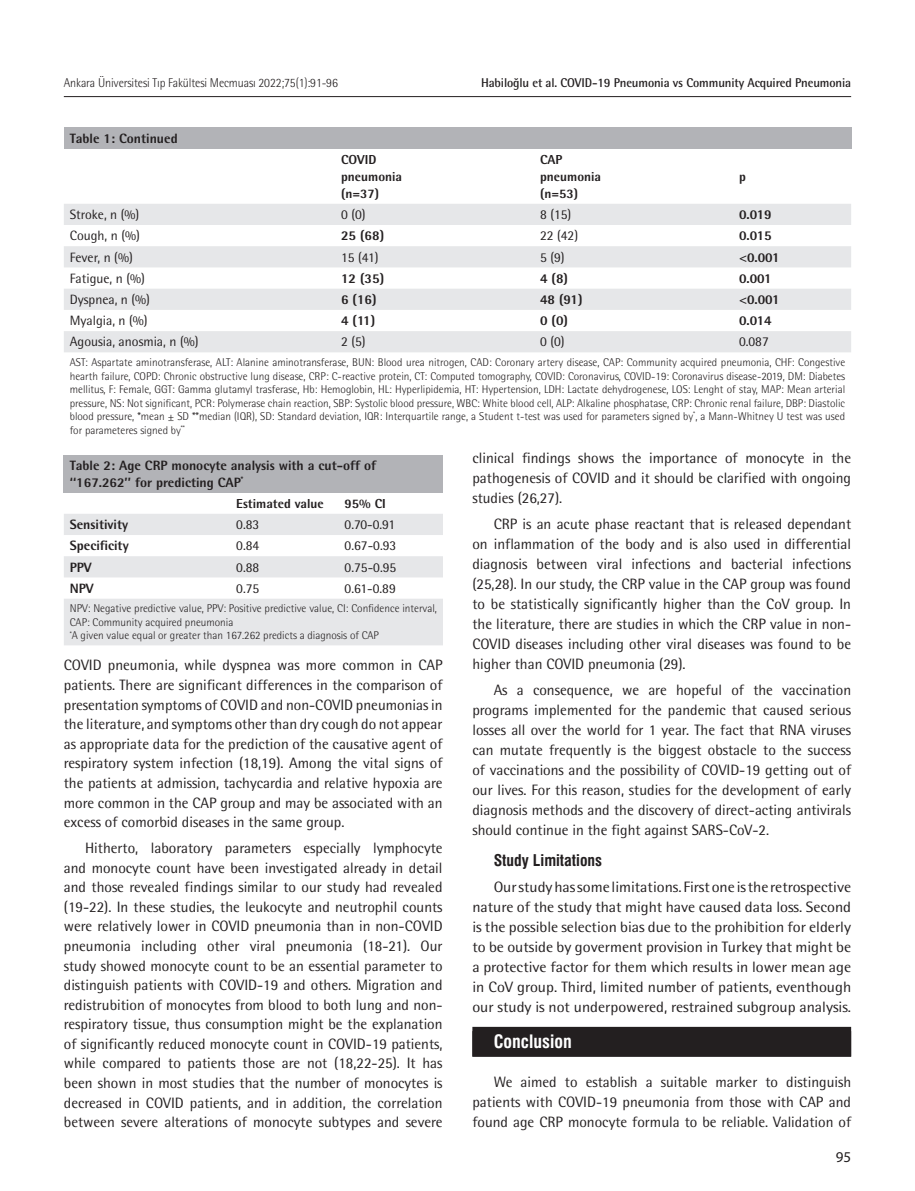
<style>
.page{position:relative;width:915px;height:1191px;background:#fff}
.page>*{position:absolute;margin:0;border:0;box-sizing:border-box;transform-origin:0 0}
.ANA_BASLIK{font:18px "Swiss Condensed Bold Tr";color:#fff}
.ARA_BASLIK{font:15.75px "Swiss Condensed Bold Tr";color:#231f20}
.YAZI{font:15px/19.5px "Rotis Semi Sans Std";color:#231f20;text-align:justify}
.YAZI-2{font:15px/20px "Rotis Semi Sans Std";color:#231f20;text-align:justify;scale:1.05 1}
.t1{font:15px "Myriad Pro";color:#231f20}
.TABLO-YAZI{font:13.5px "Rotis Semi Sans Std";color:#231f20}
.TABLO-YAZI-2{font:800 13.5px "Rotis Semi Sans Std";color:#231f20}
.TABLO-BASI{font:800 13.5px/16.5px "Rotis Semi Sans Std";color:#231f20}
.TABLO-ARA{font:800 13.05px "Rotis Semi Sans Std";color:#231f20}
.t2{font:700 12.75px "Rotis Semi Sans Std";letter-spacing:-.01em;color:#231f20}
.t3{font:300 12.75px "Rotis Semi Sans Std";letter-spacing:-.01em;color:#231f20;scale:.95 1}
.TABLO-ALTI{font:300 11.25px/13.5px "Rotis Semi Sans Std";color:#231f20}
</style>
<div class="page">
<hr style="left:64px;top:96px;width:786px;height:1px;background:#231f20">
<div style="left:472px;top:1026px;width:378px;height:30px;background:#231f20"></div>
<div style="left:64px;top:455px;width:379px;height:38px;background:#b2b3b7"></div>
<svg style="left:64px;top:514px;width:379px;height:131px;fill:#e6e7e9"></svg>
<div style="left:64px;top:128px;width:786px;height:21px;background:#b2b3b7"></div>
<svg style="left:64px;top:204px;width:786px;height:148px;fill:#e6e7e9"></svg>
<p class="t3" style="left:64px;top:75px;width:290px">Ankara Üniversitesi Tıp Fakültesi Mecmuası 2022;75(1):91-96</p>
<p class="t2" style="left:481px;top:75px;width:371px">Habiloğlu et al. COVID-19 Pneumonia vs Community Acquired Pneumonia</p>
<p class="TABLO-BASI" style="left:70px;top:130px;width:109px">Table 1: Continued</p>
<p class="TABLO-ARA" style="left:341px;top:151px;width:37px">COVID</p>
<p class="TABLO-ARA" style="left:341px;top:168px;width:62px">pneumonia</p>
<p class="TABLO-ARA" style="left:341px;top:185px;width:39px">(n=37)</p>
<p class="TABLO-ARA" style="left:540px;top:151px;width:24px">CAP</p>
<p class="TABLO-ARA" style="left:540px;top:168px;width:62px">pneumonia</p>
<p class="TABLO-ARA" style="left:540px;top:185px;width:39px">(n=53)</p>
<p class="TABLO-ARA" style="left:738px;top:168px;width:8px">p</p>
<p class="TABLO-YAZI" style="left:70px;top:206px;width:71px">Stroke, n (%)</p>
<p class="TABLO-YAZI" style="left:341px;top:206px;width:26px">0 (0)</p>
<p class="TABLO-YAZI" style="left:540px;top:206px;width:33px">8 (15)</p>
<p class="TABLO-YAZI-2" style="left:738px;top:206px;width:34px">0.019</p>
<p class="TABLO-YAZI" style="left:70px;top:228px;width:72px">Cough, n (%)</p>
<p class="TABLO-YAZI-2" style="left:341px;top:227px;width:45px">25 (68)</p>
<p class="TABLO-YAZI" style="left:540px;top:228px;width:40px">22 (42)</p>
<p class="TABLO-YAZI-2" style="left:738px;top:227px;width:34px">0.015</p>
<p class="TABLO-YAZI" style="left:70px;top:249px;width:64px">Fever, n (%)</p>
<p class="TABLO-YAZI" style="left:341px;top:249px;width:39px">15 (41)</p>
<p class="TABLO-YAZI" style="left:540px;top:249px;width:26px">5 (9)</p>
<p class="TABLO-YAZI-2" style="left:738px;top:248px;width:42px">&lt;0.001</p>
<p class="TABLO-YAZI" style="left:70px;top:270px;width:77px">Fatigue, n (%)</p>
<p class="TABLO-YAZI-2" style="left:341px;top:269px;width:45px">12 (35)</p>
<p class="TABLO-YAZI-2" style="left:540px;top:269px;width:30px">4 (8)</p>
<p class="TABLO-YAZI-2" style="left:738px;top:269px;width:34px">0.001</p>
<p class="TABLO-YAZI" style="left:70px;top:291px;width:82px">Dyspnea, n (%)</p>
<p class="TABLO-YAZI-2" style="left:341px;top:291px;width:37px">6 (16)</p>
<p class="TABLO-YAZI-2" style="left:540px;top:291px;width:44px">48 (91)</p>
<p class="TABLO-YAZI-2" style="left:738px;top:291px;width:42px">&lt;0.001</p>
<p class="TABLO-YAZI" style="left:70px;top:313px;width:79px">Myalgia, n (%)</p>
<p class="TABLO-YAZI-2" style="left:341px;top:312px;width:36px">4 (11)</p>
<p class="TABLO-YAZI-2" style="left:540px;top:312px;width:30px">0 (0)</p>
<p class="TABLO-YAZI-2" style="left:738px;top:312px;width:34px">0.014</p>
<p class="TABLO-YAZI" style="left:70px;top:334px;width:130px">Agousia, anosmia, n (%)</p>
<p class="TABLO-YAZI" style="left:341px;top:334px;width:26px">2 (5)</p>
<p class="TABLO-YAZI" style="left:540px;top:334px;width:26px">0 (0)</p>
<p class="TABLO-YAZI" style="left:738px;top:334px;width:31px">0.087</p>
<p class="TABLO-ALTI" style="left:70px;top:355px;width:776px;text-align:justify">AST: Aspartate aminotransferase, ALT: Alanine aminotransferase, BUN: Blood urea nitrogen, CAD: Coronary artery disease, CAP: Community acquired pneumonia, CHF: Congestive hearth failure, COPD: Chronic obstructive lung disease, CRP: C-reactive protein, CT: Computed tomography, COVID: Coronavirus, COVID-19: Coronavirus disease-2019, DM: Diabetes mellitus, F: Female, GGT: Gamma glutamyl trasferase, Hb: Hemoglobin, HL: Hyperlipidemia, HT: Hypertension, LDH: Lactate dehydrogenese, LOS: Lenght of stay, MAP: Mean arterial pressure, NS: Not significant, PCR: Polymerase chain reaction, SBP: Systolic blood pressure, WBC: White blood cell, ALP: Alkaline phosphatase, CRP: Chronic renal failure, DBP: Diastolic blood pressure, *mean ± SD **median (IQR), SD: Standard deviation, IQR: Interquartile range, a Student t-test was used for parameters signed by<sup>*</sup>, a Mann-Whitney U test was used for parameteres signed by<sup>**</sup></p>
<p class="TABLO-BASI" style="left:70px;top:457px;width:308px">Table 2: Age CRP monocyte analysis with a cut-off of ‘‘167.262’’ for predicting CAP<sup>*</sup></p>
<p class="TABLO-ARA" style="left:236px;top:495px;width:89px">Estimated value</p>
<p class="TABLO-ARA" style="left:344px;top:495px;width:43px">95% CI</p>
<p class="TABLO-YAZI-2" style="left:70px;top:516px;width:60px">Sensitivity</p>
<p class="TABLO-YAZI" style="left:236px;top:516px;width:25px">0.83</p>
<p class="TABLO-YAZI" style="left:344px;top:516px;width:52px">0.70-0.91</p>
<p class="TABLO-YAZI-2" style="left:70px;top:537px;width:60px">Specificity</p>
<p class="TABLO-YAZI" style="left:236px;top:538px;width:25px">0.84</p>
<p class="TABLO-YAZI" style="left:344px;top:538px;width:53px">0.67-0.93</p>
<p class="TABLO-YAZI-2" style="left:70px;top:558px;width:23px">PPV</p>
<p class="TABLO-YAZI" style="left:236px;top:559px;width:25px">0.88</p>
<p class="TABLO-YAZI" style="left:344px;top:559px;width:53px">0.75-0.95</p>
<p class="TABLO-YAZI-2" style="left:70px;top:579px;width:25px">NPV</p>
<p class="TABLO-YAZI" style="left:236px;top:580px;width:25px">0.75</p>
<p class="TABLO-YAZI" style="left:344px;top:580px;width:53px">0.61-0.89</p>
<p class="TABLO-ALTI" style="left:70px;top:602px;width:368px">NPV: Negative predictive value, PPV: Positive predictive value, CI: Confidence interval,<br>CAP: Community acquired pneumonia</p>
<p class="TABLO-ALTI" style="left:70px;top:629px;width:310px"><sup>*</sup>A given value equal or greater than 167.262 predicts a diagnosis of CAP</p>
<p class="YAZI" style="left:64px;top:655px;width:380px">COVID pneumonia, while dyspnea was more common in CAP patients. There are significant differences in the comparison of presentation symptoms of COVID and non-COVID pneumonias in the literature, and symptoms other than dry cough do not appear as appropriate data for the prediction of the causative agent of respiratory system infection (18,19). Among the vital signs of the patients at admission, tachycardia and relative hypoxia are more common in the CAP group and may be associated with an excess of comorbid diseases in the same group.</p>
<p class="YAZI" style="left:64px;top:838px;width:380px;text-indent:21px">Hitherto, laboratory parameters especially lymphocyte and monocyte count have been investigated already in detail and those revealed findings similar to our study had revealed (19-22). In these studies, the leukocyte and neutrophil counts were relatively lower in COVID pneumonia than in non-COVID pneumonia including other viral pneumonia (18-21). Our study showed monocyte count to be an essential parameter to distinguish patients with COVID-19 and others. Migration and redistrubition of monocytes from blood to both lung and non&shy;respiratory tissue, thus consumption might be the explanation of significantly reduced monocyte count in COVID-19 patients, while compared to patients those are not (18,22-25). It has been shown in most studies that the number of monocytes is decreased in COVID patients, and in addition, the correlation between severe alterations of monocyte subtypes and severe</p>
<p class="YAZI" style="left:472px;top:447px;width:380px;line-height:20px">clinical findings shows the importance of monocyte in the pathogenesis of COVID and it should be clarified with ongoing studies (26,27).</p>
<p class="YAZI" style="left:472px;top:514px;width:380px;line-height:20px;text-indent:21px">CRP is an acute phase reactant that is released dependant on inflammation of the body and is also used in differential diagnosis between viral infections and bacterial infections (25,28). In our study, the CRP value in the CAP group was found to be statistically significantly higher than the CoV group. In the literature, there are studies in which the CRP value in non-COVID diseases including other viral diseases was found to be higher than COVID pneumonia (29).</p>
<p class="YAZI" style="left:472px;top:680px;width:380px;line-height:20px;text-indent:21px">As a consequence, we are hopeful of the vaccination programs implemented for the pandemic that caused serious losses all over the world for 1 year. The fact that RNA viruses can mutate frequently is the biggest obstacle to the success of vaccinations and the possibility of COVID-19 getting out of our lives. For this reason, studies for the development of early diagnosis methods and the discovery of direct-acting antivirals should continue in the fight against SARS-CoV-2.</p>
<p class="ARA_BASLIK" style="left:493px;top:850px;width:110px">Study Limitations</p>
<p class="YAZI-2" style="left:472px;top:876px;width:362px;text-indent:21px">Our study has some limitations. First one is the retrospective nature of the study that might have caused data loss. Second is the possible selection bias due to the prohibition for elderly to be outside by goverment provision in Turkey that might be a protective factor for them which results in lower mean age in CoV group. Third, limited number of patients, eventhough our study is not underpowered, restrained subgroup analysis.</p>
<p class="ANA_BASLIK" style="left:493px;top:1031px;width:80px">Conclusion</p>
<p class="YAZI" style="left:472px;top:1072px;width:380px;line-height:20px;text-indent:21px">We aimed to establish a suitable marker to distinguish patients with COVID-19 pneumonia from those with CAP and found age CRP monocyte formula to be reliable. Validation of</p>
<p class="t1" style="left:835px;top:1147px;width:17px">95</p>
</div>
